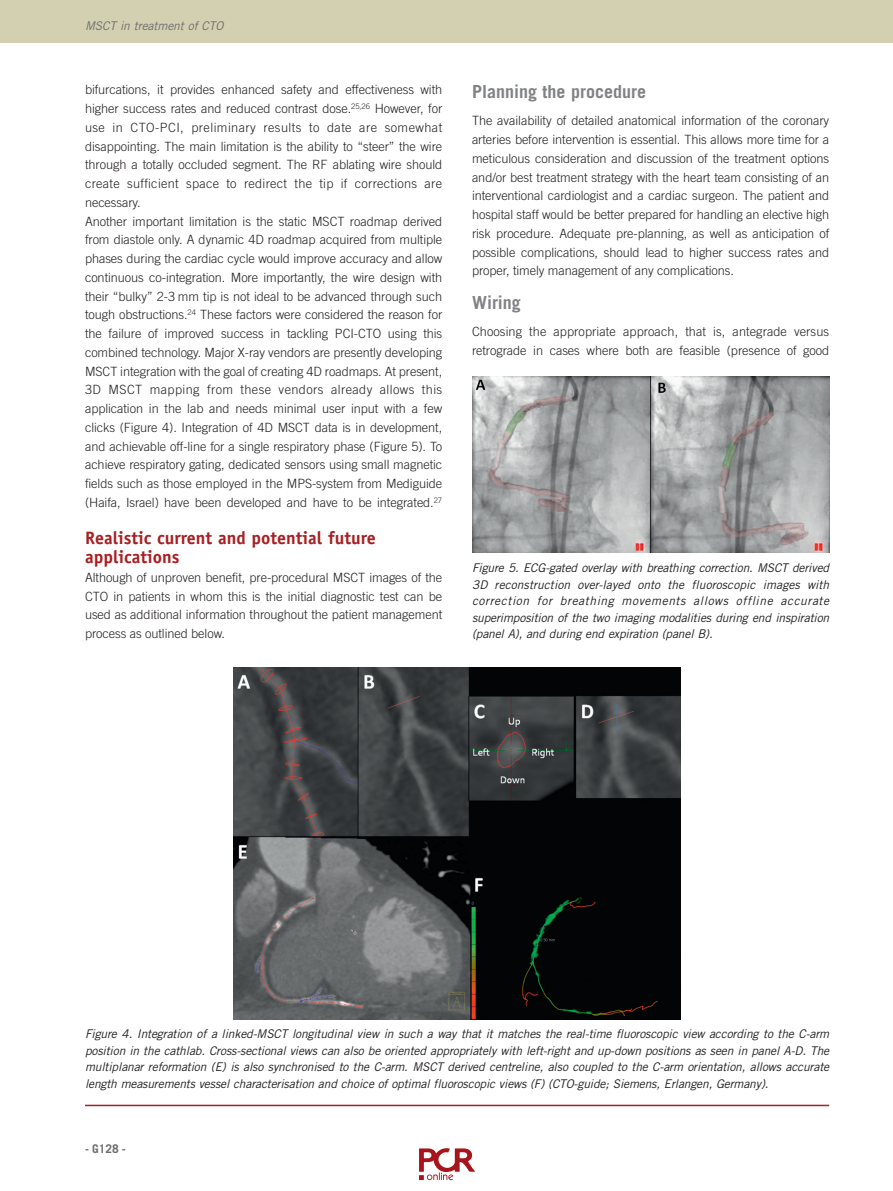
<style>
.page{position:relative;width:893px;height:1191px;background:#fff}
.page>*{position:absolute;margin:0;border:0;box-sizing:border-box;transform-origin:0 0}
.t1{font:700 18px/18.8px "Officina Sans Std";color:#a72023}
.t2{font:700 18px "Trade Gothic LT Std";color:#808285}
.t3{font:300 12.75px/18.8px "Trade Gothic LT Std";letter-spacing:-.005em;color:#231f20}
.t4{font:italic 12px/16.5px "Trade Gothic LT Std";letter-spacing:-.01em;color:#231f20;text-align:justify}
.t5{font:italic 12px "Trade Gothic LT Std";letter-spacing:-.005em;color:#6c6d70}
.t6{font:700 12px "Trade Gothic LT Std";color:#6c6d70}
</style>
<div class="page">
<div style="left:0;top:0;width:893px;height:43px;background:#d3d0b2"></div>
<hr style="left:85px;top:1104px;width:744px;height:2px;background:#a72023">
<img style="left:472px;top:376px;width:357px;height:176px">
<img style="left:233px;top:668px;width:447px;height:351px">
<img style="left:419px;top:1148px;width:56px;height:33px">
<p class="t5" style="left:85px;top:21px;width:140px">MSCT in treatment of CTO</p>
<p class="t3" style="left:85px;top:81px;width:359px">bifurcations, it provides enhanced safety and effectiveness with higher success rates and reduced contrast dose.<sup>25,26</sup> However, for use in CTO-PCI, preliminary results to date are somewhat disappointing. The main limitation is the ability to “steer” the wire through a totally occluded segment. The RF ablating wire should create sufficient space to redirect the tip if corrections are necessary.<br>Another important limitation is the static MSCT roadmap derived from diastole only. A dynamic 4D roadmap acquired from multiple phases during the cardiac cycle would improve accuracy and allow continuous co-integration. More importantly, the wire design with their “bulky” 2-3 mm tip is not ideal to be advanced through such tough obstructions.<sup>24</sup> These factors were considered the reason for the failure of improved success in tackling PCI-CTO using this combined technology. Major X-ray vendors are presently developing MSCT integration with the goal of creating 4D roadmaps. At present, 3D MSCT mapping from these vendors already allows this application in the lab and needs minimal user input with a few clicks (Figure 4). Integration of 4D MSCT data is in development, and achievable off-line for a single respiratory phase (Figure 5). To achieve respiratory gating, dedicated sensors using small magnetic fields such as those employed in the MPS-system from Mediguide (Haifa, Israel) have been developed and have to be integrated.<sup>27</sup></p>
<h1 class="t1" style="left:85px;top:530px;width:292px">Realistic current and potential future applications</h1>
<p class="t3" style="left:85px;top:569px;width:359px;text-align:justify">Although of unproven benefit, pre-procedural MSCT images of the CTO in patients in whom this is the initial diagnostic test can be used as additional information throughout the patient management process as outlined below.</p>
<h1 class="t2" style="left:472px;top:85px;width:175px">Planning the procedure</h1>
<p class="t3" style="left:472px;top:112px;width:359px;text-align:justify">The availability of detailed anatomical information of the coronary arteries before intervention is essential. This allows more time for a meticulous consideration and discussion of the treatment options and/or best treatment strategy with the heart team consisting of an interventional cardiologist and a cardiac surgeon. The patient and hospital staff would be better prepared for handling an elective high risk procedure. Adequate pre-planning, as well as anticipation of possible complications, should lead to higher success rates and proper, timely management of any complications.</p>
<h1 class="t2" style="left:472px;top:296px;width:50px">Wiring</h1>
<p class="t3" style="left:472px;top:323px;width:359px">Choosing the appropriate approach, that is, antegrade versus retrograde in cases where both are feasible (presence of good</p>
<p class="t4" style="left:472px;top:561px;width:359px">Figure 5. ECG-gated overlay with breathing correction. MSCT derived 3D reconstruction over-layed onto the fluoroscopic images with correction for breathing movements allows offline accurate superimposition of the two imaging modalities during end inspiration (panel A), and during end expiration (panel B).</p>
<p class="t4" style="left:85px;top:1026px;width:746px">Figure 4. Integration of a linked-MSCT longitudinal view in such a way that it matches the real-time fluoroscopic view according to the C-arm position in the cathlab. Cross-sectional views can also be oriented appropriately with left-right and up-down positions as seen in panel A-D. The multiplanar reformation (E) is also synchronised to the C-arm. MSCT derived centreline, also coupled to the C-arm orientation, allows accurate length measurements vessel characterisation and choice of optimal fluoroscopic views (F) (CTO-guide; Siemens, Erlangen, Germany).</p>
<p class="t6" style="left:85px;top:1144px;width:42px">- G128 -</p>
</div>
